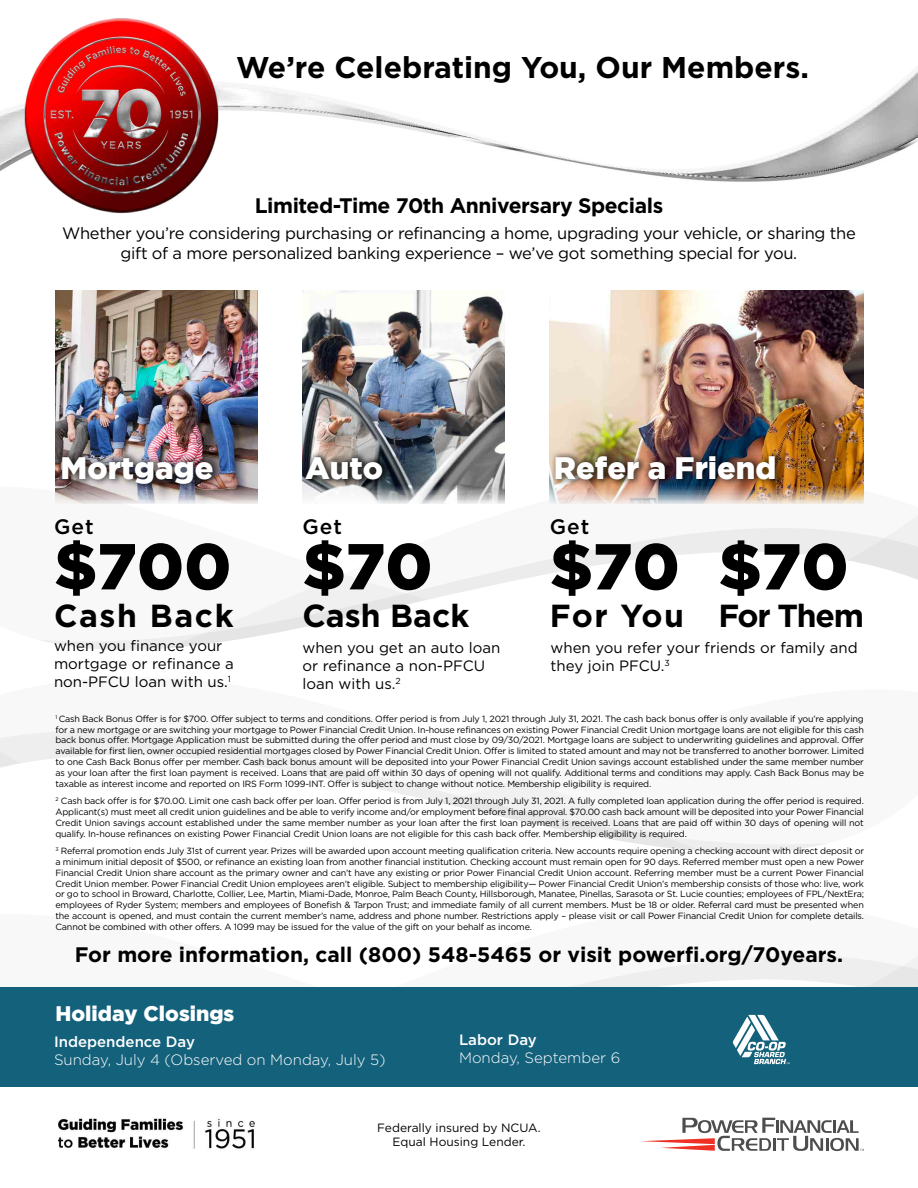
<style>
.page{position:relative;width:918px;height:1188px;background:#fff}
.page>*{position:absolute;margin:0;border:0;box-sizing:border-box;transform-origin:0 0}
.t1{font:900 64.8px "Gotham";color:#000}
.t2{font:700 31.95px "Gotham";letter-spacing:-.04em;color:#000}
.t3{font:700 31.95px "Gotham";letter-spacing:.05em;color:#000}
.t4{font:700 31.95px "Gotham";color:#000}
.t5{font:900 30.9px "Gotham";color:#fff}
.t6{font:700 30px "Gotham";color:#000}
.t7{font:700 21px "Gotham";letter-spacing:-.01em;color:#000}
.t8{font:900 21px "Gotham";color:#fff}
.t9{font:500 20.85px "Gotham";letter-spacing:.05em;color:#000}
.t10{font:16.5px/19.8px "Gotham";letter-spacing:-.02em;color:#000;text-align:center}
.t11{font:15px/18px "Gotham";color:#000}
.t12{font:300 15px "Gotham";color:#fff}
.t13{font:500 15px "Gotham";color:#fff}
.t14{font:12px/14.4px "Gotham";color:#000;text-align:center}
.t15{font:9px/10.8px "Gotham";letter-spacing:-.02em;color:#000;text-align:justify}
</style>
<div class="page">
<img style="left:0;top:70px;width:918px;height:112px">
<img style="left:23px;top:18px;width:198px;height:195px">
<svg style="left:55px;top:376px;width:863px;height:203px"></svg>
<svg style="left:0;top:579px;width:918px;height:225px"></svg>
<img style="left:550px;top:290px;width:314px;height:213px">
<img style="left:303px;top:290px;width:202px;height:213px">
<img style="left:56px;top:290px;width:202px;height:213px">
<svg style="left:447px;top:804px;width:471px;height:348px"></svg>
<div style="left:0;top:987px;width:918px;height:100px;background:#14617c"></div>
<svg style="left:640px;top:1118px;width:224px;height:33px"></svg>
<img style="left:58px;top:1118px;width:197px;height:32px">
<div style="left:57px;top:451px;width:165px;height:40px;background:#000;opacity:.55"></div>
<div style="left:301px;top:451px;width:91px;height:36px;background:#000;opacity:.77"></div>
<div style="left:551px;top:450px;width:234px;height:37px;background:#000;opacity:.55"></div>
<svg style="left:732px;top:1014px;width:58px;height:51px"></svg>
<h3 class="t6" style="left:236px;top:47px;width:574px">We’re Celebrating You, Our Members.</h3>
<h3 class="t7" style="left:255px;top:191px;width:410px">Limited-Time 70th Anniversary Specials</h3>
<h3 class="t10" style="left:62px;top:223px;width:795px">Whether you’re considering purchasing or refinancing a home, upgrading your vehicle, or sharing the gift of a more personalized banking experience – we’ve got something special for you.</h3>
<h3 class="t5" style="left:60px;top:451px;width:154px">Mortgage</h3>
<h3 class="t5" style="left:305px;top:451px;width:79px">Auto</h3>
<h3 class="t5" style="left:554px;top:451px;width:224px">Refer a Friend</h3>
<h3 class="t9" style="left:54px;top:513px;width:41px">Get</h3>
<h1 class="t1" style="left:54px;top:529px;width:179px">$700</h1>
<h2 class="t3" style="left:54px;top:594px;width:181px">Cash Back</h2>
<h3 class="t11" style="left:54px;top:637px;width:181px">when you finance your mortgage or refinance a non-PFCU loan with us.<sup>1</sup></h3>
<h3 class="t9" style="left:302px;top:513px;width:41px">Get</h3>
<h1 class="t1" style="left:302px;top:529px;width:132px">$70</h1>
<h2 class="t4" style="left:302px;top:594px;width:168px">Cash Back</h2>
<h3 class="t11" style="left:302px;top:639px;width:199px">when you get an auto loan or refinance a non-PFCU loan with us.<sup>2</sup></h3>
<h3 class="t9" style="left:550px;top:513px;width:41px">Get</h3>
<h1 class="t1" style="left:550px;top:529px;width:300px">$70 $70</h1>
<h2 class="t2" style="left:550px;top:594px;width:316px">For You For Them</h2>
<h3 class="t11" style="left:551px;top:639px;width:309px">when you refer your friends or family and they join PFCU.<sup>3</sup></h3>
<p class="t15" style="left:55px;top:713px;width:810px"><sup>1</sup> Cash Back Bonus Offer is for $700. Offer subject to terms and conditions. Offer period is from July 1, 2021 through July 31, 2021. The cash back bonus offer is only available if you’re applying for a new mortgage or are switching your mortgage to Power Financial Credit Union. In-house refinances on existing Power Financial Credit Union mortgage loans are not eligible for this cash back bonus offer. Mortgage Application must be submitted during the offer period and must close by 09/30/2021. Mortgage loans are subject to underwriting guidelines and approval. Offer available for first lien, owner occupied residential mortgages closed by Power Financial Credit Union. Offer is limited to stated amount and may not be transferred to another borrower. Limited to one Cash Back Bonus offer per member. Cash back bonus amount will be deposited into your Power Financial Credit Union savings account established under the same member number as your loan after the first loan payment is received. Loans that are paid off within 30 days of opening will not qualify. Additional terms and conditions may apply. Cash Back Bonus may be taxable as interest income and reported on IRS Form 1099-INT. Offer is subject to change without notice. Membership eligibility is required.</p>
<p class="t15" style="left:55px;top:795px;width:810px"><sup>2</sup> Cash back offer is for $70.00. Limit one cash back offer per loan. Offer period is from July 1, 2021 through July 31, 2021. A fully completed loan application during the offer period is required.<br>Applicant(s) must meet all credit union guidelines and be able to verify income and/or employment before final approval. $70.00 cash back amount will be deposited into your Power Financial Credit Union savings account established under the same member number as your loan after the first loan payment is received. Loans that are paid off within 30 days of opening will not qualify. In-house refinances on existing Power Financial Credit Union loans are not eligible for this cash back offer. Membership eligibility is required.</p>
<p class="t15" style="left:55px;top:845px;width:810px"><sup>3</sup> Referral promotion ends July 31st of current year. Prizes will be awarded upon account meeting qualification criteria. New accounts require opening a checking account with direct deposit or a minimum initial deposit of $500, or refinance an existing loan from another financial institution. Checking account must remain open for 90 days. Referred member must open a new Power Financial Credit Union share account as the primary owner and can’t have any existing or prior Power Financial Credit Union account. Referring member must be a current Power Financial Credit Union member. Power Financial Credit Union employees aren’t eligible. Subject to membership eligibility— Power Financial Credit Union’s membership consists of those who: live, work or go to school in Broward, Charlotte, Collier, Lee, Martin, Miami-Dade, Monroe, Palm Beach County, Hillsborough, Manatee, Pinellas, Sarasota or St. Lucie counties; employees of FPL/NextEra; employees of Ryder System; members and employees of Bonefish &amp; Tarpon Trust; and immediate family of all current members. Must be 18 or older. Referral card must be presented when the account is opened, and must contain the current member’s name, address and phone number. Restrictions apply – please visit or call Power Financial Credit Union for complete details.<br>Cannot be combined with other offers. A 1099 may be issued for the value of the gift on your behalf as income.</p>
<h3 class="t7" style="left:75px;top:941px;width:770px">For more information, call (800) 548-5465 or visit powerfi.org/70years.</h3>
<h3 class="t8" style="left:56px;top:1001px;width:180px">Holiday Closings</h3>
<h3 class="t13" style="left:54px;top:1032px;width:143px">Independence Day</h3>
<h3 class="t12" style="left:54px;top:1050px;width:333px">Sunday, July 4 (Observed on Monday, July 5)</h3>
<h3 class="t13" style="left:459px;top:1030px;width:79px">Labor Day</h3>
<h3 class="t12" style="left:459px;top:1049px;width:163px">Monday, September 6</h3>
<h3 class="t14" style="left:377px;top:1120px;width:165px">Federally insured by NCUA.<br>Equal Housing Lender.</h3>
</div>
